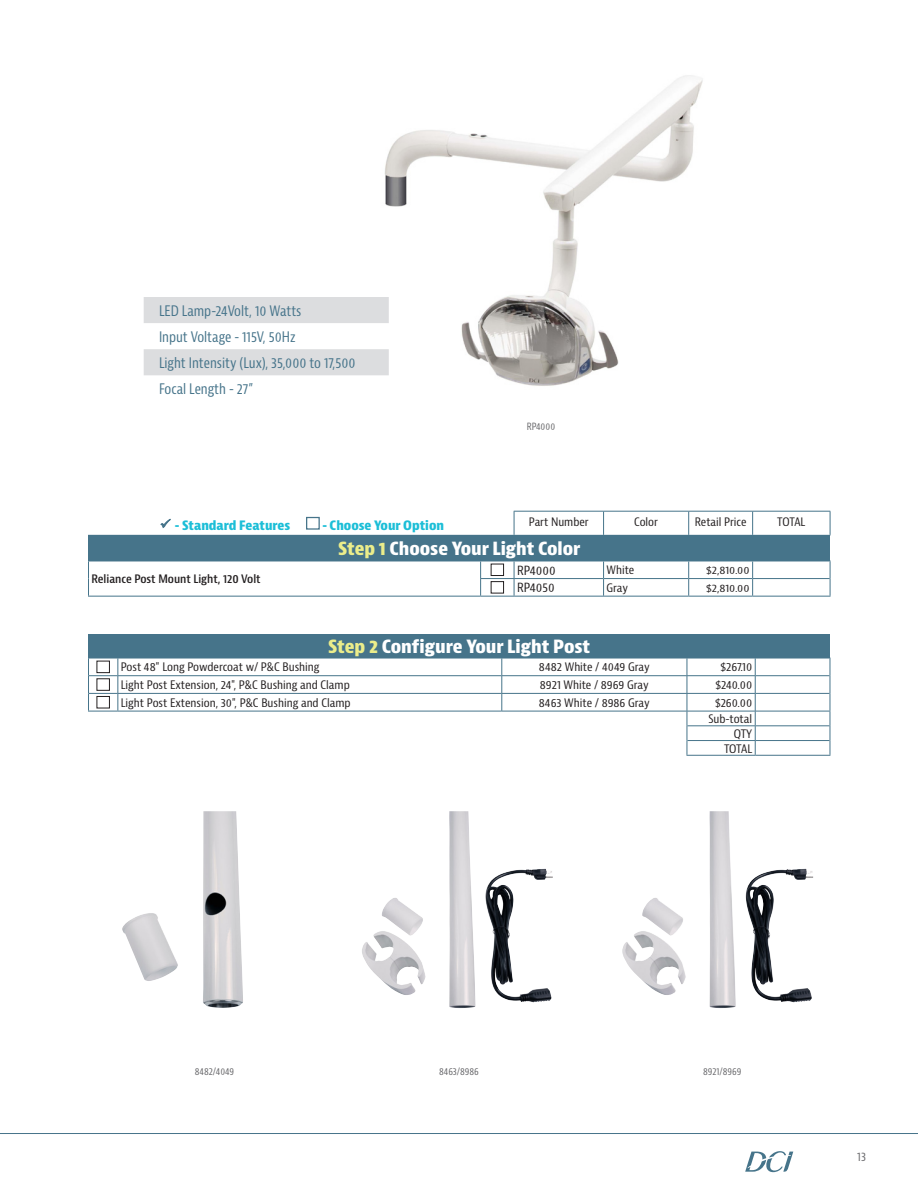
<style>
.page{position:relative;width:918px;height:1188px;background:#fff}
.page>*{position:absolute;margin:0;border:0;box-sizing:border-box;transform-origin:0 0}
.t1{font:800 condensed 17.85px "Bernina Sans";color:#fff;scale:1.08 1}
.t2{font:800 condensed 17.7px "Bernina Sans";color:#fff;scale:1.08 1}
.t3{font:condensed 14.1px "Bernina Sans";color:#46748a}
.t4{font:800 condensed 12.6px "Bernina Sans";color:#1cbed7;scale:1.08 1}
.t5{font:condensed 12.3px "Bernina Sans";letter-spacing:-.005em;color:#231f20;scale:1.07 1}
.t6{font:condensed 12px "Bernina Sans";color:#69696c}
.t7{font:condensed 11.4px "Bernina Sans";color:#231f20;scale:1.08 1}
.t8{font:600 condensed 11.4px "Bernina Sans";color:#231f20;scale:1.08 1}
.t9{font:condensed 10.5px "Bernina Sans";color:#231f20;scale:1.18 1}
.Bullet_Points{font:condensed 9.75px "Bernina Sans";letter-spacing:-.005em;color:#69696c}
.s1{color:#ebed8a}
</style>
<div class="page">
<hr style="left:0;top:1133px;width:918px;height:1px;background:#46748a">
<svg style="left:745px;top:1151px;width:48px;height:21px"></svg>
<img style="left:122px;top:811px;width:121px;height:197px">
<img style="left:449px;top:811px;width:96px;height:197px">
<img style="left:378px;top:75px;width:325px;height:311px">
<div style="left:89px;top:634px;width:741px;height:24px;background:#46748a"></div>
<svg style="left:119px;top:659px;width:711px;height:96px"></svg>
<hr style="left:118px;top:658px;width:384px;height:1px;background:#46748a">
<hr style="left:502px;top:658px;width:185px;height:1px;background:#46748a">
<hr style="left:755px;top:658px;width:75px;height:1px;background:#46748a">
<hr style="left:118px;top:675px;width:384px;height:1px;background:#46748a">
<hr style="left:502px;top:675px;width:185px;height:1px;background:#46748a">
<hr style="left:755px;top:675px;width:75px;height:1px;background:#46748a">
<hr style="left:118px;top:693px;width:384px;height:1px;background:#46748a">
<hr style="left:502px;top:693px;width:185px;height:1px;background:#46748a">
<hr style="left:755px;top:693px;width:75px;height:1px;background:#46748a">
<svg style="left:88px;top:658px;width:31px;height:53px"></svg>
<svg style="left:501px;top:658px;width:1px;height:53px"></svg>
<hr style="left:88px;top:711px;width:30px;height:1px;background:#46748a">
<hr style="left:756px;top:711px;width:74px;height:1px;background:#46748a">
<svg style="left:830px;top:658px;width:1px;height:97px"></svg>
<hr style="left:686px;top:755px;width:69px;height:1px;background:#46748a">
<hr style="left:755px;top:755px;width:75px;height:1px;background:#46748a">
<svg style="left:686px;top:658px;width:70px;height:97px"></svg>
<hr style="left:118px;top:711px;width:384px;height:1px;background:#46748a">
<hr style="left:502px;top:711px;width:185px;height:1px;background:#46748a">
<hr style="left:687px;top:711px;width:68px;height:1px;background:#46748a">
<hr style="left:687px;top:725px;width:68px;height:1px;background:#46748a">
<hr style="left:755px;top:725px;width:75px;height:1px;background:#46748a">
<hr style="left:687px;top:740px;width:68px;height:1px;background:#46748a">
<hr style="left:755px;top:740px;width:75px;height:1px;background:#46748a">
<div style="left:97px;top:661px;width:13px;height:12px;border:1px solid #231f20"></div>
<div style="left:97px;top:678px;width:13px;height:13px;border:1px solid #231f20"></div>
<div style="left:97px;top:696px;width:13px;height:12px;border:1px solid #231f20"></div>
<svg style="left:144px;top:297px;width:245px;height:78px"></svg>
<img style="left:709px;top:811px;width:97px;height:197px">
<div style="left:89px;top:535px;width:741px;height:26px;background:#46748a"></div>
<hr style="left:688px;top:596px;width:65px;height:1px;background:#46748a">
<hr style="left:88px;top:561px;width:393px;height:1px;background:#46748a">
<svg style="left:88px;top:536px;width:1px;height:60px"></svg>
<hr style="left:88px;top:596px;width:393px;height:1px;background:#46748a">
<hr style="left:481px;top:561px;width:33px;height:1px;background:#46748a">
<hr style="left:514px;top:561px;width:90px;height:1px;background:#46748a">
<hr style="left:604px;top:561px;width:85px;height:1px;background:#46748a">
<hr style="left:689px;top:561px;width:64px;height:1px;background:#46748a">
<hr style="left:753px;top:561px;width:78px;height:1px;background:#46748a">
<hr style="left:480px;top:578px;width:34px;height:1px;background:#46748a">
<svg style="left:480px;top:561px;width:1px;height:35px"></svg>
<hr style="left:514px;top:578px;width:90px;height:1px;background:#46748a">
<svg style="left:514px;top:561px;width:1px;height:35px"></svg>
<hr style="left:604px;top:578px;width:85px;height:1px;background:#46748a">
<svg style="left:603px;top:561px;width:1px;height:35px"></svg>
<hr style="left:689px;top:578px;width:64px;height:1px;background:#46748a">
<svg style="left:688px;top:561px;width:1px;height:35px"></svg>
<hr style="left:753px;top:578px;width:77px;height:1px;background:#46748a">
<svg style="left:752px;top:561px;width:1px;height:35px"></svg>
<svg style="left:830px;top:561px;width:1px;height:35px"></svg>
<hr style="left:604px;top:596px;width:84px;height:1px;background:#46748a">
<hr style="left:753px;top:596px;width:78px;height:1px;background:#46748a">
<hr style="left:88px;top:535px;width:393px;height:1px;background:#46748a">
<svg style="left:514px;top:511px;width:317px;height:24px"></svg>
<hr style="left:481px;top:596px;width:33px;height:1px;background:#46748a">
<hr style="left:514px;top:596px;width:90px;height:1px;background:#46748a">
<div style="left:306px;top:517px;width:14px;height:13px;background:#fff;border:1px solid #46748a"></div>
<div style="left:491px;top:564px;width:13px;height:12px;border:1px solid #231f20"></div>
<div style="left:491px;top:581px;width:13px;height:12px;border:1px solid #231f20"></div>
<svg style="left:160px;top:519px;width:11px;height:9px"></svg>
<p class="t3" style="left:159px;top:302px;width:144px">LED Lamp-24Volt, 10 Watts</p>
<p class="t3" style="left:159px;top:328px;width:138px">Input Voltage - 115V, 50Hz</p>
<p class="t3" style="left:159px;top:354px;width:198px">Light Intensity (Lux), 35,000 to 17,500</p>
<p class="t3" style="left:159px;top:380px;width:96px">Focal Length - 27”</p>
<p class="Bullet_Points" style="left:527px;top:420px;width:30px">RP4000</p>
<p class="t4" style="left:175px;top:517px;width:108px">- Standard Features</p>
<p class="t4" style="left:322px;top:517px;width:114px">- Choose Your Option</p>
<p class="t7" style="left:529px;top:515px;width:57px">Part Number</p>
<p class="t7" style="left:634px;top:515px;width:23px">Color</p>
<p class="t7" style="left:695px;top:515px;width:49px">Retail Price</p>
<p class="t7" style="left:777px;top:515px;width:27px">TOTAL</p>
<p class="t2" style="left:338px;top:538px;width:226px"><span class="s1">Step 1</span> Choose Your Light Color</p>
<p class="t8" style="left:91px;top:572px;width:158px">Reliance Post Mount Light, 120 Volt</p>
<p class="t5" style="left:517px;top:563px;width:38px">RP4000</p>
<p class="t7" style="left:607px;top:563px;width:27px">White</p>
<p class="t9" style="left:706px;top:564px;width:38px">$2,810.00</p>
<p class="t5" style="left:517px;top:580px;width:37px">RP4050</p>
<p class="t7" style="left:607px;top:581px;width:21px">Gray</p>
<p class="t9" style="left:706px;top:581px;width:38px">$2,810.00</p>
<p class="t1" style="left:328px;top:636px;width:244px"><span class="s1">Step 2</span> Configure Your Light Post</p>
<p class="t7" style="left:121px;top:660px;width:186px">Post 48" Long Powdercoat w/ P&amp;C Bushing</p>
<p class="t7" style="left:539px;top:660px;width:104px">8482 White / 4049 Gray</p>
<p class="t7" style="left:721px;top:660px;width:31px">$267.10</p>
<p class="t7" style="left:121px;top:678px;width:214px">Light Post Extension, 24", P&amp;C Bushing and Clamp</p>
<p class="t7" style="left:540px;top:678px;width:102px">8921 White / 8969 Gray</p>
<p class="t7" style="left:715px;top:678px;width:36px">$240.00</p>
<p class="t7" style="left:121px;top:696px;width:214px">Light Post Extension, 30", P&amp;C Bushing and Clamp</p>
<p class="t7" style="left:539px;top:696px;width:104px">8463 White / 8986 Gray</p>
<p class="t7" style="left:715px;top:696px;width:36px">$260.00</p>
<p class="t7" style="left:708px;top:712px;width:42px">Sub-total</p>
<p class="t7" style="left:734px;top:727px;width:19px">QTY</p>
<p class="t7" style="left:724px;top:741px;width:28px">TOTAL</p>
<p class="Bullet_Points" style="left:195px;top:1065px;width:41px">8482/4049</p>
<p class="Bullet_Points" style="left:439px;top:1065px;width:41px">8463/8986</p>
<p class="Bullet_Points" style="left:703px;top:1065px;width:40px">8921/8969</p>
<p class="t6" style="left:857px;top:1149px;width:10px">13</p>
</div>
